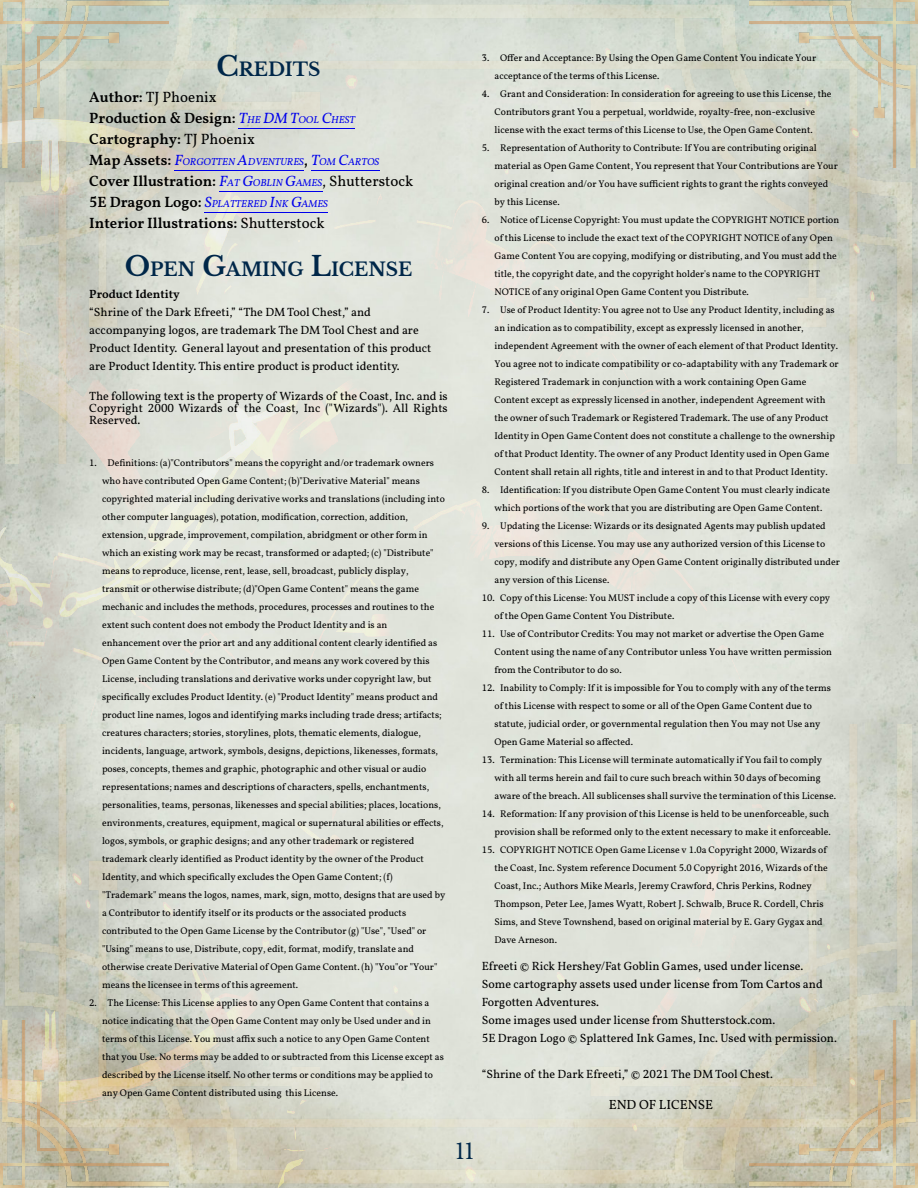
<style>
.page{position:relative;width:918px;height:1188px;background:#fff}
.page>*{position:absolute;margin:0;border:0;box-sizing:border-box;transform-origin:0 0}
.t1{font:21px "Libre Baskerville";color:#002749}
.t2{font:700 18.6px "Libre Baskerville";color:#002749}
.t3{font:600 15px/21px "Vollkorn";color:#000}
.t4{font:13.35px "Vollkorn";color:#000}
.t5{font:12px/18px "Vollkorn";color:#000}
.t6{font:600 12px "Vollkorn";color:#000}
.t7{font:italic 10.2px "Vollkorn";color:#0000eb}
.t8{font:9.75px/18px "Vollkorn";color:#000}
.s1{font-size:27px}
.s2{font-weight:400}
.s3{font-weight:400;font-style:italic;color:#0000eb}
.s4{font-weight:400;font-style:italic;font-size:10.2px;color:#0000eb}
.s5{font-weight:600;font-style:normal;font-size:15px;color:#000}
.s6{font-size:15px}
</style>
<div class="page">
<img style="left:0;top:0;width:918px;height:463px">
<img style="left:750px;top:0;width:168px;height:168px">
<img style="left:0;top:0;width:168px;height:168px">
<img style="left:117px;top:725px;width:801px;height:463px">
<img style="left:750px;top:1020px;width:168px;height:168px">
<img style="left:117px;top:1020px;width:51px;height:168px">
<hr style="left:239px;top:128px;width:116px;height:1px;background:#0000eb">
<hr style="left:174px;top:170px;width:130px;height:1px;background:#0000eb">
<hr style="left:311px;top:170px;width:68px;height:1px;background:#0000eb">
<hr style="left:219px;top:191px;width:103px;height:1px;background:#0000eb">
<hr style="left:205px;top:212px;width:123px;height:1px;background:#0000eb">
<img style="left:0;top:354px;width:117px;height:834px">
<h2 class="t2" style="left:217px;top:58px;width:105px"><span class="s1">C</span>REDITS</h2>
<h3 class="t3" style="left:89px;top:88px;width:267px">Author: <span class="s2">TJ Phoenix<br></span>Production &amp; Design: <span class="s3">T</span><span class="s4">HE</span> <span class="s3">DM T</span><span class="s4">OOL</span> <span class="s3">C</span><span class="s4">HEST<br></span>Cartography: <span class="s2">TJ Phoenix</span></h3>
<p class="t7" style="left:89px;top:155px;width:291px"><span class="s5">Map Assets:</span> <span class="s6">F</span>ORGOTTEN <span class="s6">A</span>DVENTURES<span class="s5">,</span> <span class="s6">T</span>OM <span class="s6">C</span>ARTOS</p>
<h3 class="t3" style="left:89px;top:172px;width:325px">Cover Illustration: <span class="s3">F</span><span class="s4">AT</span> <span class="s3">G</span><span class="s4">OBLIN</span> <span class="s3">G</span><span class="s4">AMES</span><span class="s2">, Shutterstock</span></h3>
<p class="t7" style="left:89px;top:197px;width:240px"><span class="s5">5E Dragon Logo:</span> <span class="s6">S</span>PLATTERED <span class="s6">I</span>NK <span class="s6">G</span>AMES</p>
<h3 class="t3" style="left:89px;top:214px;width:237px">Interior Illustrations: <span class="s2">Shutterstock</span></h3>
<h2 class="t2" style="left:125px;top:258px;width:289px"><span class="s1">O</span>PEN <span class="s1">G</span>AMING <span class="s1">L</span>ICENSE</h2>
<p class="t6" style="left:89px;top:287px;width:92px">Product Identity</p>
<p class="t5" style="left:89px;top:304px;width:344px">“Shrine of the Dark Efreeti,” “The DM Tool Chest,” and accompanying logos, are trademark The DM Tool Chest and are Product Identity. General layout and presentation of this product are Product Identity. This entire product is product identity.</p>
<p class="t5" style="left:89px;top:391px;width:360px;line-height:12px;text-align:justify">The following text is the property of Wizards of the Coast, Inc. and is Copyright 2000 Wizards of the Coast, Inc ("Wizards"). All Rights Reserved.</p>
<p class="t8" style="left:102px;top:455px;width:345px;text-indent:-13px">1. Definitions: (a)"Contributors" means the copyright and/or trademark owners who have contributed Open Game Content; (b)"Derivative Material" means copyrighted material including derivative works and translations (including into other computer languages), potation, modification, correction, addition, extension, upgrade, improvement, compilation, abridgment or other form in which an existing work may be recast, transformed or adapted; (c) "Distribute" means to reproduce, license, rent, lease, sell, broadcast, publicly display, transmit or otherwise distribute; (d)"Open Game Content" means the game mechanic and includes the methods, procedures, processes and routines to the extent such content does not embody the Product Identity and is an enhancement over the prior art and any additional content clearly identified as Open Game Content by the Contributor, and means any work covered by this License, including translations and derivative works under copyright law, but specifically excludes Product Identity. (e) "Product Identity" means product and product line names, logos and identifying marks including trade dress; artifacts; creatures characters; stories, storylines, plots, thematic elements, dialogue, incidents, language, artwork, symbols, designs, depictions, likenesses, formats, poses, concepts, themes and graphic, photographic and other visual or audio representations; names and descriptions of characters, spells, enchantments, personalities, teams, personas, likenesses and special abilities; places, locations, environments, creatures, equipment, magical or supernatural abilities or effects, logos, symbols, or graphic designs; and any other trademark or registered trademark clearly identified as Product identity by the owner of the Product Identity, and which specifically excludes the Open Game Content; (f) "Trademark" means the logos, names, mark, sign, motto, designs that are used by a Contributor to identify itself or its products or the associated products contributed to the Open Game License by the Contributor (g) "Use", "Used" or "Using" means to use, Distribute, copy, edit, format, modify, translate and otherwise create Derivative Material of Open Game Content. (h) "You"or "Your" means the licensee in terms of this agreement.</p>
<p class="t8" style="left:102px;top:995px;width:343px;text-indent:-13px">2. The License: This License applies to any Open Game Content that contains a notice indicating that the Open Game Content may only be Used under and in terms of this License. You must affix such a notice to any Open Game Content that you Use. No terms may be added to or subtracted from this License except as described by the License itself. No other terms or conditions may be applied to any Open Game Content distributed using this License.</p>
<p class="t8" style="left:495px;top:50px;width:323px;text-indent:-13px">3. Offer and Acceptance: By Using the Open Game Content You indicate Your acceptance of the terms of this License.</p>
<p class="t8" style="left:495px;top:86px;width:339px;text-indent:-13px">4. Grant and Consideration: In consideration for agreeing to use this License, the<br>Contributors grant You a perpetual, worldwide, royalty-free, non-exclusive license with the exact terms of this License to Use, the Open Game Content.</p>
<p class="t8" style="left:495px;top:140px;width:345px;text-indent:-13px">5. Representation of Authority to Contribute: If You are contributing original material as Open Game Content, You represent that Your Contributions are Your original creation and/or You have sufficient rights to grant the rights conveyed by this License.</p>
<p class="t8" style="left:495px;top:212px;width:346px;text-indent:-13px">6. Notice of License Copyright: You must update the COPYRIGHT NOTICE portion of this License to include the exact text of the COPYRIGHT NOTICE of any Open Game Content You are copying, modifying or distributing, and You must add the title, the copyright date, and the copyright holder's name to the COPYRIGHT NOTICE of any original Open Game Content you Distribute.</p>
<p class="t8" style="left:495px;top:302px;width:346px;text-indent:-13px">7. Use of Product Identity: You agree not to Use any Product Identity, including as an indication as to compatibility, except as expressly licensed in another, independent Agreement with the owner of each element of that Product Identity.<br>You agree not to indicate compatibility or co-adaptability with any Trademark or Registered Trademark in conjunction with a work containing Open Game Content except as expressly licensed in another, independent Agreement with the owner of such Trademark or Registered Trademark. The use of any Product Identity in Open Game Content does not constitute a challenge to the ownership of that Product Identity. The owner of any Product Identity used in Open Game Content shall retain all rights, title and interest in and to that Product Identity.</p>
<p class="t8" style="left:482px;top:482px;width:350px;text-align:center">8. Identification: If you distribute Open Game Content You must clearly indicate which portions of the work that you are distributing are Open Game Content.</p>
<p class="t8" style="left:495px;top:518px;width:347px;text-indent:-13px">9. Updating the License: Wizards or its designated Agents may publish updated versions of this License. You may use any authorized version of this License to copy, modify and distribute any Open Game Content originally distributed under any version of this License.</p>
<p class="t8" style="left:495px;top:590px;width:337px;text-indent:-13px">10. Copy of this License: You MUST include a copy of this License with every copy of the Open Game Content You Distribute.</p>
<p class="t8" style="left:495px;top:626px;width:339px;text-indent:-13px">11. Use of Contributor Credits: You may not market or advertise the Open Game<br>Content using the name of any Contributor unless You have written permission from the Contributor to do so.</p>
<p class="t8" style="left:495px;top:680px;width:338px;text-indent:-13px">12. Inability to Comply: If it is impossible for You to comply with any of the terms of this License with respect to some or all of the Open Game Content due to statute, judicial order, or governmental regulation then You may not Use any Open Game Material so affected.</p>
<p class="t8" style="left:495px;top:752px;width:343px;text-indent:-13px">13. Termination: This License will terminate automatically if You fail to comply with all terms herein and fail to cure such breach within 30 days of becoming aware of the breach. All sublicenses shall survive the termination of this License.</p>
<p class="t8" style="left:482px;top:806px;width:351px;text-align:right">14. Reformation: If any provision of this License is held to be unenforceable, such provision shall be reformed only to the extent necessary to make it enforceable.</p>
<p class="t8" style="left:495px;top:842px;width:335px;text-indent:-13px">15. COPYRIGHT NOTICE Open Game License v 1.0a Copyright 2000, Wizards of the Coast, Inc. System reference Document 5.0 Copyright 2016, Wizards of the Coast, Inc.; Authors Mike Mearls, Jeremy Crawford, Chris Perkins, Rodney Thompson, Peter Lee, James Wyatt, Robert J. Schwalb, Bruce R. Cordell, Chris Sims, and Steve Townshend, based on original material by E. Gary Gygax and Dave Arneson.</p>
<p class="t5" style="left:482px;top:958px;width:357px">Efreeti © Rick Hershey/Fat Goblin Games, used under license.<br>Some cartography assets used under license from Tom Cartos and Forgotten Adventures.<br>Some images used under license from Shutterstock.com.<br>5E Dragon Logo © Splattered Ink Games, Inc. Used with permission.</p>
<p class="t5" style="left:482px;top:1066px;width:293px">“Shrine of the Dark Efreeti,” © 2021 The DM Tool Chest.</p>
<h3 class="t4" style="left:609px;top:1097px;width:106px">END OF LICENSE</h3>
<h1 class="t1" style="left:455px;top:1139px;width:20px">11</h1>
</div>
